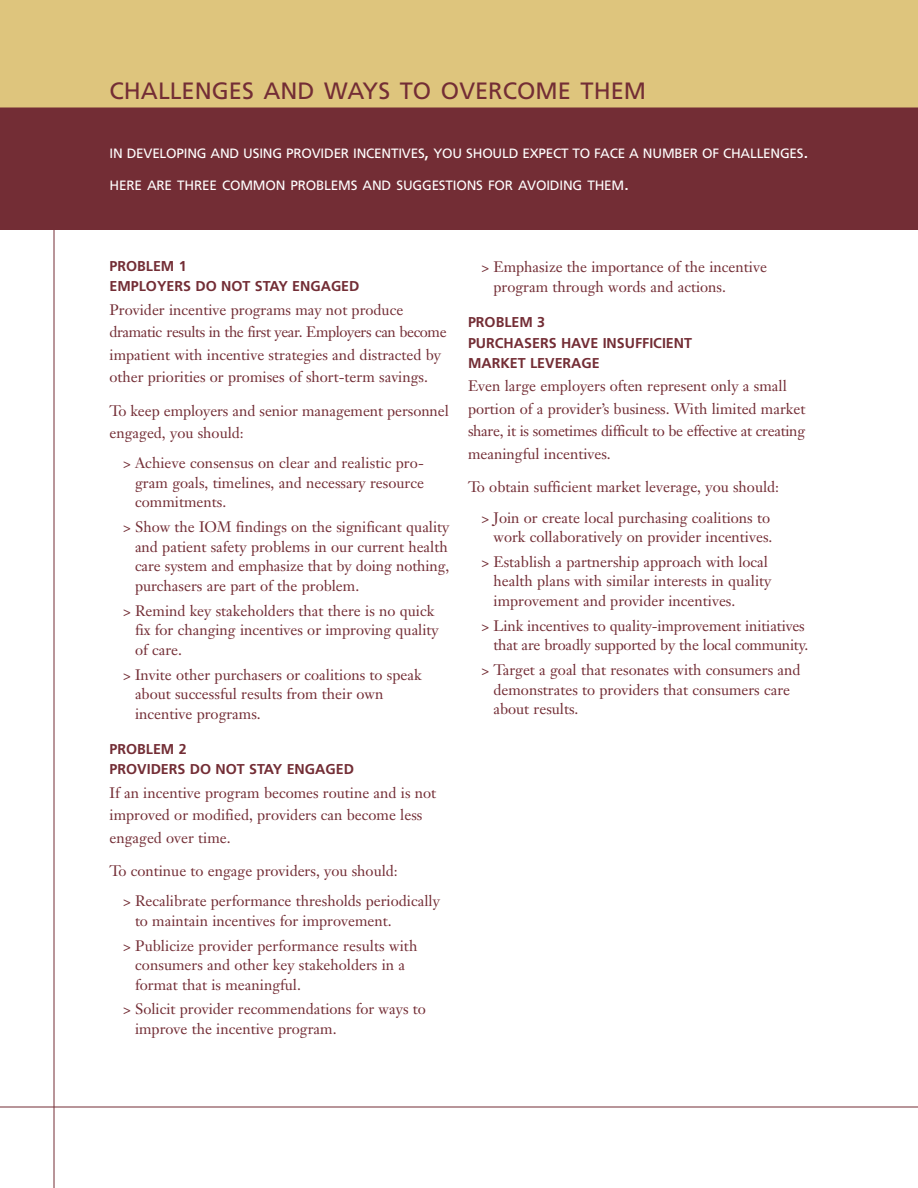
<style>
.page{position:relative;width:918px;height:1188px;background:#fff}
.page>*{position:absolute;margin:0;border:0;box-sizing:border-box;transform-origin:0 0}
.t1{font:23.7px "Frutiger";color:#732d35}
.t2{font:15px/19.5px "Janson Text";color:#732d35}
.t3{font:700 14.25px/19.5px "Frutiger";color:#732d35}
.t4{font:13.5px "Frutiger";letter-spacing:-.015em;color:#fff}
.s1{font-size:18px}
</style>
<div class="page">
<div style="left:0;top:108px;width:918px;height:122px;background:#732d35"></div>
<div style="left:0;top:0;width:918px;height:108px;background:#dec57d"></div>
<hr style="left:0;top:1107px;width:918px;height:1px;background:#732d35">
<hr style="left:54px;top:142px;width:1px;height:1046px;background:#732d35">
<h1 class="t1" style="left:109px;top:81px;width:538px">CHALLENGES AND WAYS TO OVERCOME THEM</h1>
<p class="t4" style="left:110px;top:148px;width:701px">IN DEVELOPING AND USING PROVIDER INCENTIVES<span class="s1">,</span> YOU SHOULD EXPECT TO FACE A NUMBER OF CHALLENGES<span class="s1">.</span></p>
<p class="t4" style="left:110px;top:180px;width:521px">HERE ARE THREE COMMON PROBLEMS AND SUGGESTIONS FOR AVOIDING THEM<span class="s1">.</span></p>
<p class="t3" style="left:110px;top:258px;width:252px">PROBLEM 1<br>EMPLOYERS DO NOT STAY ENGAGED</p>
<p class="t2" style="left:110px;top:300px;width:339px;line-height:22.5px">Provider incentive programs may not produce dramatic results in the first year. Employers can become impatient with incentive strategies and distracted by other priorities or promises of short-term savings.</p>
<p class="t2" style="left:110px;top:401px;width:341px;line-height:22.5px">To keep employers and senior management personnel engaged, you should:</p>
<p class="t2" style="left:135px;top:455px;width:290px;text-align:justify;text-indent:-12px">&gt; Achieve consensus on clear and realistic pro&shy;gram goals, timelines, and necessary resource commitments.</p>
<p class="t2" style="left:135px;top:519px;width:316px;text-align:justify;text-indent:-12px">&gt; Show the IOM findings on the significant quality and patient safety problems in our current health care system and emphasize that by doing nothing, purchasers are part of the problem.</p>
<p class="t2" style="left:135px;top:602px;width:305px;text-indent:-12px">&gt; Remind key stakeholders that there is no quick fix for changing incentives or improving quality of care.</p>
<p class="t2" style="left:135px;top:666px;width:288px;text-indent:-12px">&gt; Invite other purchasers or coalitions to speak about successful results from their own incentive programs.</p>
<p class="t3" style="left:110px;top:741px;width:246px">PROBLEM 2<br>PROVIDERS DO NOT STAY ENGAGED</p>
<p class="t2" style="left:110px;top:783px;width:328px;line-height:22.5px">If an incentive program becomes routine and is not improved or modified, providers can become less engaged over time.</p>
<p class="t2" style="left:123px;top:857px;width:318px;line-height:30.3px;text-indent:-14px">To continue to engage providers, you should:<br>&gt; Recalibrate performance thresholds periodically</p>
<p class="t2" style="left:123px;top:910px;width:296px;line-height:24.9px;text-indent:12px">to maintain incentives for improvement.<br>&gt; Publicize provider performance results with</p>
<p class="t2" style="left:135px;top:957px;width:271px">consumers and other key stakeholders in a format that is meaningful.</p>
<p class="t2" style="left:135px;top:1001px;width:292px;text-indent:-12px">&gt; Solicit provider recommendations for ways to improve the incentive program.</p>
<p class="t2" style="left:494px;top:259px;width:275px;text-indent:-12px">&gt; Emphasize the importance of the incentive program through words and actions.</p>
<p class="t3" style="left:468px;top:313px;width:226px;line-height:20.9px">PROBLEM 3<br>PURCHASERS HAVE INSUFFICIENT</p>
<p class="t3" style="left:468px;top:354px;width:133px">MARKET LEVERAGE</p>
<p class="t2" style="left:468px;top:377px;width:339px;line-height:22.5px">Even large employers often represent only a small portion of a provider’s business. With limited market share, it is sometimes difficult to be effective at creating meaningful incentives.</p>
<p class="t2" style="left:468px;top:473px;width:313px;line-height:30.3px;text-align:center">To obtain sufficient market leverage, you should: &gt; Join or create local purchasing coalitions to</p>
<p class="t2" style="left:482px;top:526px;width:292px;line-height:24.9px;text-align:right">work collaboratively on provider incentives.<br>&gt; Establish a partnership approach with local</p>
<p class="t2" style="left:494px;top:573px;width:280px">health plans with similar interests in quality improvement and provider incentives.</p>
<p class="t2" style="left:482px;top:617px;width:328px;text-align:right">&gt; Link incentives to quality-improvement initiatives that are broadly supported by the local community.</p>
<p class="t2" style="left:494px;top:662px;width:309px;text-indent:-12px">&gt; Target a goal that resonates with consumers and demonstrates to providers that consumers care about results.</p>
</div>
